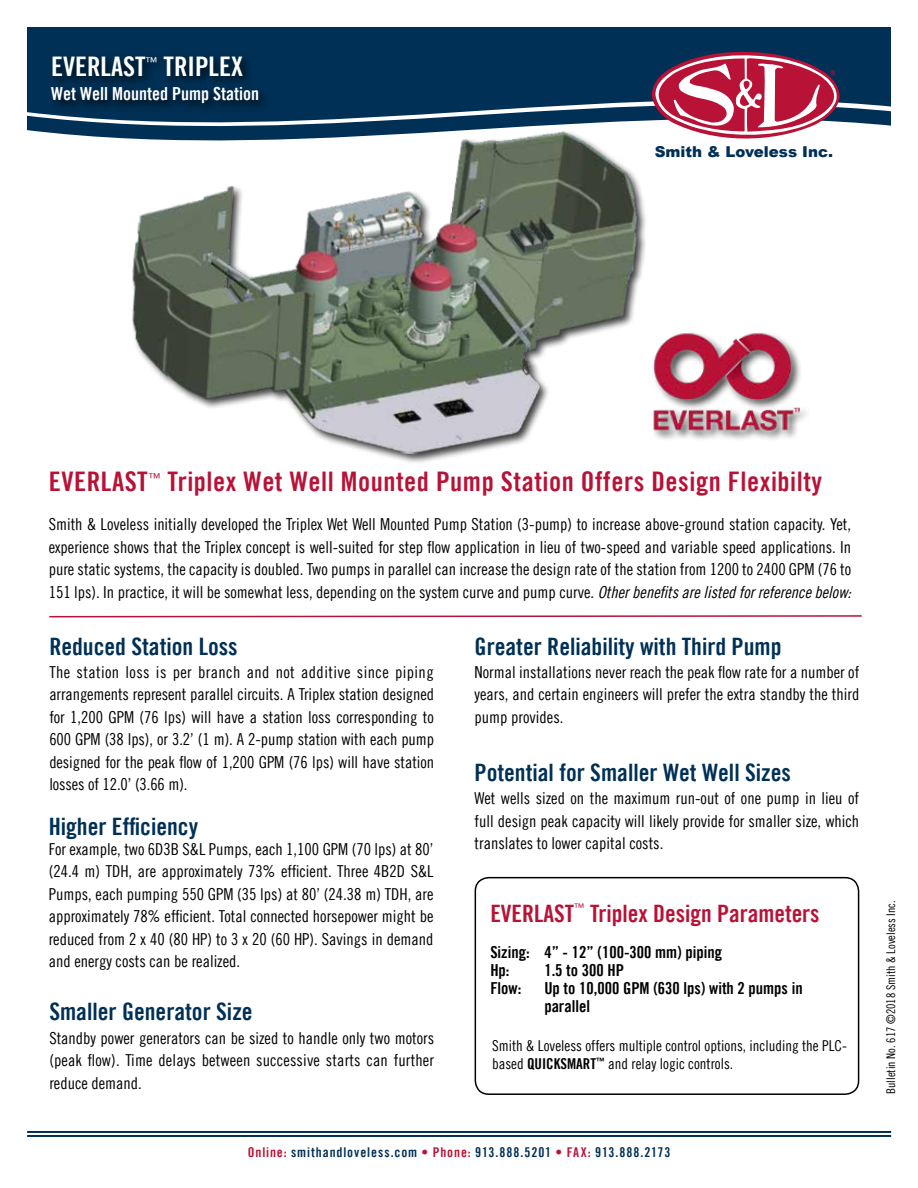
<style>
.page{position:relative;width:918px;height:1188px;background:#fff}
.page>*{position:absolute;margin:0;border:0;box-sizing:border-box;transform-origin:0 0}
.t1{font:27px "Trade Gothic LT Bold Cond Twenty";letter-spacing:.02em;color:#b81237}
.t2{font:27px "Trade Gothic LT Bold Cond Twenty";color:#fff}
.t3{font:24px "Trade Gothic LT Bold Cond Twenty";color:#003055}
.t4{font:24px "Trade Gothic LT Bold Cond Twenty";color:#b81237}
.t5{font:18px "Trade Gothic LT Bold Cond Twenty";color:#fff}
.t6{font:16.5px/22.5px "Trade Gothic LT Cond Eighteen";color:#000;text-align:justify}
.t7{font:16.5px/18px "Trade Gothic LT Bold Cond Twenty";color:#000}
.t8{font:15px/18px "Trade Gothic LT Cond Eighteen";color:#000}
.t9{font:900 15px "Arial";color:#003055}
.t10{font:13.5px "Trade Gothic LT Bold Cond Twenty";letter-spacing:.065em;color:#003055}
.t11{font:12px "Trade Gothic LT Cond Eighteen";color:#000}
.t12{font:10.5px "Trade Gothic LT Cond Eighteen";color:#b81237}
.s1{font-family:"Trade Gothic LT Cond Eighteen Obl"}
.s2{font-family:"Trade Gothic LT Bold Cond Twenty"}
.s3{color:#b81237}
</style>
<div class="page">
<div style="left:27px;top:27px;width:864px;height:20px;background:#003055"></div>
<svg style="left:27px;top:47px;width:864px;height:92px;background:#494969"></svg>
<div style="left:49px;top:53px;width:222px;height:63px;background:#000;opacity:.75"></div>
<div style="left:475px;top:877px;width:384px;height:218px;border:2px solid #000;border-radius:14px"></div>
<svg style="left:49px;top:615px;width:813px;height:3px"></svg>
<hr style="left:27px;top:1131px;width:864px;height:2px;background:#003055">
<hr style="left:27px;top:1135px;width:864px;height:2px;background:#003055">
<div style="left:651px;top:331px;width:160px;height:111px;background:#000;opacity:.75"></div>
<div style="left:649px;top:328px;width:156px;height:107px;background:#fff"></div>
<img style="left:653px;top:333px;width:146px;height:101px">
<img style="left:120px;top:100px;width:530px;height:363px">
<h1 class="t2" style="left:51px;top:50px;width:194px">EVERLAST<sup>™</sup> TRIPLEX</h1>
<p class="t5" style="left:51px;top:83px;width:209px">Wet Well Mounted Pump Station</p>
<p class="t9" style="left:655px;top:141px;width:180px">Smith &amp; Loveless Inc.</p>
<h1 class="t1" style="left:49px;top:465px;width:775px">EVERLAST<sup>™</sup> Triplex Wet Well Mounted Pump Station Offers Design Flexibilty</h1>
<p class="t6" style="left:49px;top:513px;width:804px">Smith &amp; Loveless initially developed the Triplex Wet Well Mounted Pump Station (3-pump) to increase above-ground station capacity. Yet, experience shows that the Triplex concept is well-suited for step flow application in lieu of two-speed and variable speed applications. In pure static systems, the capacity is doubled. Two pumps in parallel can increase the design rate of the station from 1200 to 2400 GPM (76 to 151 lps). In practice, it will be somewhat less, depending on the system curve and pump curve. <span class="s1">Other benefits are listed for reference below:</span></p>
<h2 class="t3" style="left:49px;top:632px;width:190px">Reduced Station Loss</h2>
<p class="t6" style="left:49px;top:661px;width:386px">The station loss is per branch and not additive since piping arrangements represent parallel circuits. A Triplex station designed for 1,200 GPM (76 lps) will have a station loss corresponding to 600 GPM (38 lps), or 3.2’ (1 m). A 2-pump station with each pump designed for the peak flow of 1,200 GPM (76 lps) will have station losses of 12.0’ (3.66 m).</p>
<h2 class="t3" style="left:49px;top:812px;width:151px">Higher Efficiency</h2>
<p class="t6" style="left:49px;top:837px;width:386px">For example, two 6D3B S&amp;L Pumps, each 1,100 GPM (70 lps) at 80’ (24.4 m) TDH, are approximately 73% efficient. Three 4B2D S&amp;L Pumps, each pumping 550 GPM (35 lps) at 80’ (24.38 m) TDH, are approximately 78% efficient. Total connected horsepower might be reduced from 2 x 40 (80 HP) to 3 x 20 (60 HP). Savings in demand and energy costs can be realized.</p>
<h2 class="t3" style="left:49px;top:997px;width:205px">Smaller Generator Size</h2>
<p class="t6" style="left:49px;top:1026px;width:386px">Standby power generators can be sized to handle only two motors (peak flow). Time delays between successive starts can further reduce demand.</p>
<h2 class="t3" style="left:475px;top:632px;width:308px">Greater Reliability with Third Pump</h2>
<p class="t6" style="left:475px;top:661px;width:386px">Normal installations never reach the peak flow rate for a number of years, and certain engineers will prefer the extra standby the third pump provides.</p>
<h2 class="t3" style="left:475px;top:758px;width:318px">Potential for Smaller Wet Well Sizes</h2>
<p class="t6" style="left:475px;top:787px;width:386px">Wet wells sized on the maximum run-out of one pump in lieu of full design peak capacity will likely provide for smaller size, which translates to lower capital costs.</p>
<h2 class="t4" style="left:490px;top:899px;width:85px">EVERLAST</h2>
<p class="t12" style="left:574px;top:901px;width:12px">™</p>
<h2 class="t4" style="left:590px;top:899px;width:231px">Triplex Design Parameters</h2>
<p class="t7" style="left:490px;top:943px;width:233px">Sizing: 4” - 12” (100-300 mm) piping<br>Hp:</p>
<p class="t7" style="left:544px;top:961px;width:81px">1.5 to 300 HP</p>
<p class="t7" style="left:490px;top:979px;width:33px">Flow:</p>
<p class="t7" style="left:544px;top:979px;width:260px">Up to 10,000 GPM (630 lps) with 2 pumps in parallel</p>
<p class="t8" style="left:492px;top:1036px;width:356px">Smith &amp; Loveless offers multiple control options, including the PLC&shy;based <span class="s2">QUICKSMART</span><sup>™</sup> and relay logic controls.</p>
<p class="t10" style="left:248px;top:1144px;width:424px"><span class="s3">Online:</span> smithandloveless.com <span class="s3">• Phone:</span> 913.888.5201 <span class="s3">• FAX:</span> 913.888.2173</p>
<p class="t11" style="left:884px;top:1094px;width:195px;rotate:-90deg">Bulletin No. 617 ©2018 Smith &amp; Loveless Inc.</p>
</div>
